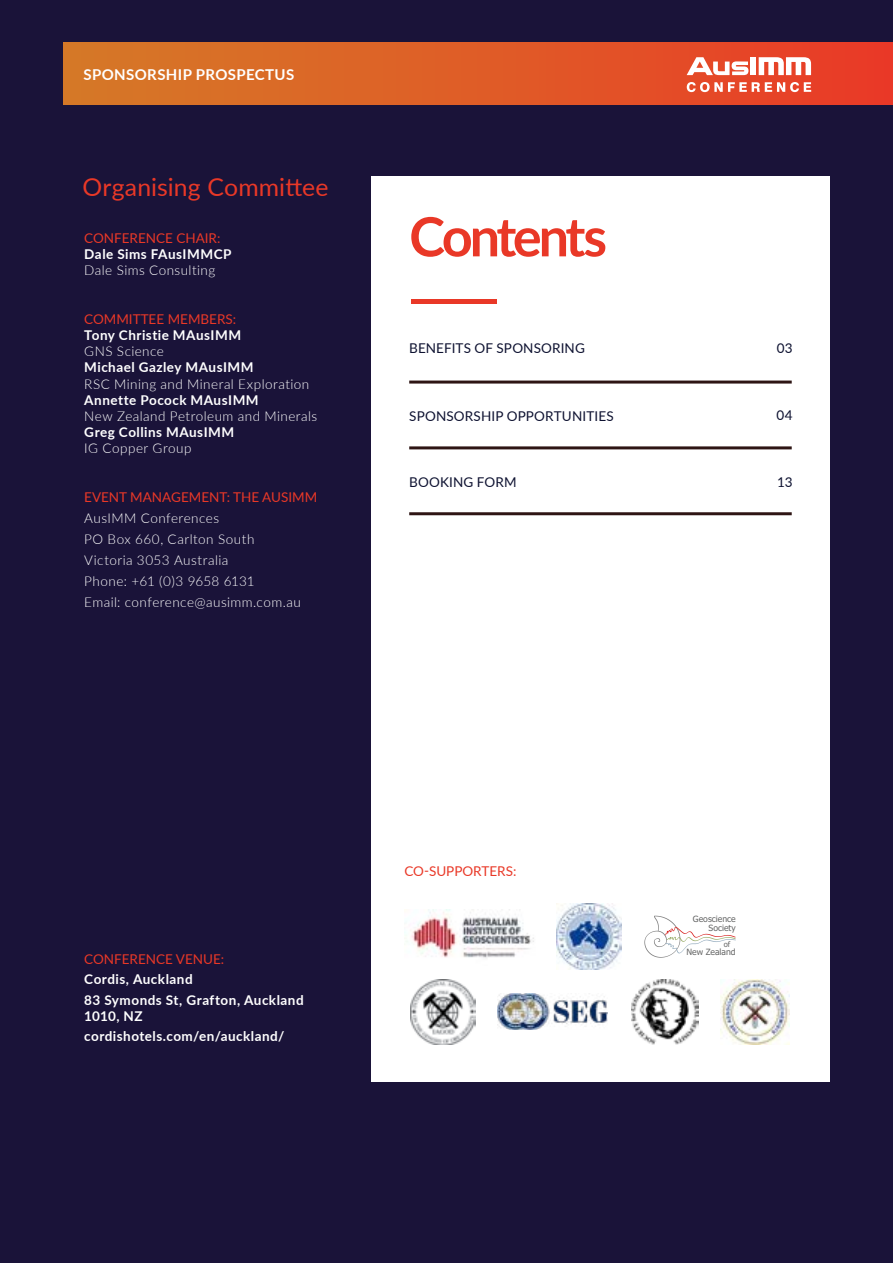
<style>
.page{position:relative;width:893px;height:1263px;background:#1a1339}
.page>*{position:absolute;margin:0;border:0;box-sizing:border-box;transform-origin:0 0}
.t1{font:700 54px "Lato";letter-spacing:-.06em;color:#e93827}
.t2{font:24.75px "Lato";letter-spacing:.005em;color:#e93827}
.t3{font:700 15px "Lato";letter-spacing:.025em;color:#fff}
.t4{font:300 13.5px/21px "Lato";letter-spacing:.035em;color:#fff}
.t5{font:700 13.5px/20.4px "Lato";letter-spacing:.035em;color:#fff}
.t6{font:13.5px "Lato";color:#e93827}
.t7{font:13.5px "Lato";letter-spacing:.01em;color:#0e1231}
.t8{font:8.7px "Tahoma";color:#666767}
.t9{font:7.5px "Tahoma";color:#666767}
</style>
<div class="page">
<div style="left:371px;top:176px;width:458px;height:906px;background:#fff"></div>
<hr style="left:409px;top:381px;width:383px;height:3px;background:#2e1514">
<hr style="left:409px;top:446px;width:383px;height:3px;background:#2e1514">
<hr style="left:409px;top:512px;width:383px;height:3px;background:#2e1514">
<img style="left:497px;top:993px;width:110px;height:36px">
<img style="left:631px;top:979px;width:68px;height:65px">
<img style="left:721px;top:979px;width:69px;height:65px">
<svg style="left:644px;top:916px;width:92px;height:42px"></svg>
<img style="left:410px;top:979px;width:66px;height:65px">
<img style="left:556px;top:904px;width:66px;height:65px">
<img style="left:404px;top:909px;width:130px;height:49px">
<div style="left:64px;top:43px;width:829px;height:61px;background:linear-gradient(to right,#d57a27,#ea3c28)"></div>
<svg style="left:759px;top:57px;width:52px;height:18px"></svg>
<div style="left:751px;top:57px;width:5px;height:18px;background:#fff"></div>
<svg style="left:687px;top:57px;width:61px;height:18px"></svg>
<svg style="left:687px;top:82px;width:124px;height:10px"></svg>
<p class="t3" style="left:84px;top:64px;width:212px">SPONSORSHIP PROSPECTUS</p>
<h2 class="t2" style="left:82px;top:170px;width:248px">Organising Committee</h2>
<p class="t6" style="left:84px;top:228px;width:138px">CONFERENCE CHAIR:</p>
<p class="t5" style="left:84px;top:243px;width:149px">Dale Sims FAusIMMCP</p>
<p class="t4" style="left:84px;top:259px;width:133px">Dale Sims Consulting</p>
<p class="t6" style="left:84px;top:309px;width:153px">COMMITTEE MEMBERS:</p>
<p class="t5" style="left:84px;top:324px;width:158px">Tony Christie MAusIMM</p>
<p class="t4" style="left:84px;top:340px;width:81px">GNS Science</p>
<p class="t5" style="left:84px;top:357px;width:171px">Michael Gazley MAusIMM</p>
<p class="t4" style="left:84px;top:373px;width:227px">RSC Mining and Mineral Exploration</p>
<p class="t5" style="left:84px;top:389px;width:176px">Annette Pocock MAusIMM</p>
<p class="t4" style="left:84px;top:405px;width:235px">New Zealand Petroleum and Minerals</p>
<p class="t5" style="left:84px;top:422px;width:151px">Greg Collins MAusIMM</p>
<p class="t4" style="left:84px;top:438px;width:109px">IG Copper Group</p>
<p class="t6" style="left:84px;top:487px;width:234px">EVENT MANAGEMENT: THE AUSIMM</p>
<p class="t4" style="left:84px;top:507px;width:218px">AusIMM Conferences<br>PO Box 660, Carlton South<br>Victoria 3053 Australia<br>Phone: +61 (0)3 9658 6131<br>Email: conference@ausimm.com.au</p>
<h1 class="t1" style="left:409px;top:197px;width:199px">Contents</h1>
<h1 class="t1" style="left:409px;top:236px;width:90px">____</h1>
<p class="t7" style="left:409px;top:339px;width:177px">BENEFITS OF SPONSORING</p>
<p class="t7" style="left:777px;top:338px;width:17px">03</p>
<p class="t7" style="left:409px;top:406px;width:206px">SPONSORSHIP OPPORTUNITIES</p>
<p class="t7" style="left:409px;top:472px;width:109px">BOOKING FORM</p>
<p class="t7" style="left:776px;top:405px;width:18px">04</p>
<p class="t7" style="left:777px;top:472px;width:17px">13</p>
<p class="t6" style="left:84px;top:949px;width:142px">CONFERENCE VENUE:</p>
<p class="t5" style="left:84px;top:968px;width:221px">Cordis, Auckland<br>83 Symonds St, Grafton, Auckland</p>
<p class="t5" style="left:84px;top:1005px;width:202px">1010, NZ cordishotels.com/en/auckland/</p>
<p class="t6" style="left:404px;top:862px;width:113px">CO-SUPPORTERS:</p>
<p class="t8" style="left:693px;top:913px;width:44px">Geoscience</p>
<p class="t9" style="left:724px;top:939px;width:8px">of</p>
<p class="t8" style="left:709px;top:922px;width:29px">Society</p>
<p class="t8" style="left:686px;top:946px;width:51px">New Zealand</p>
</div>
